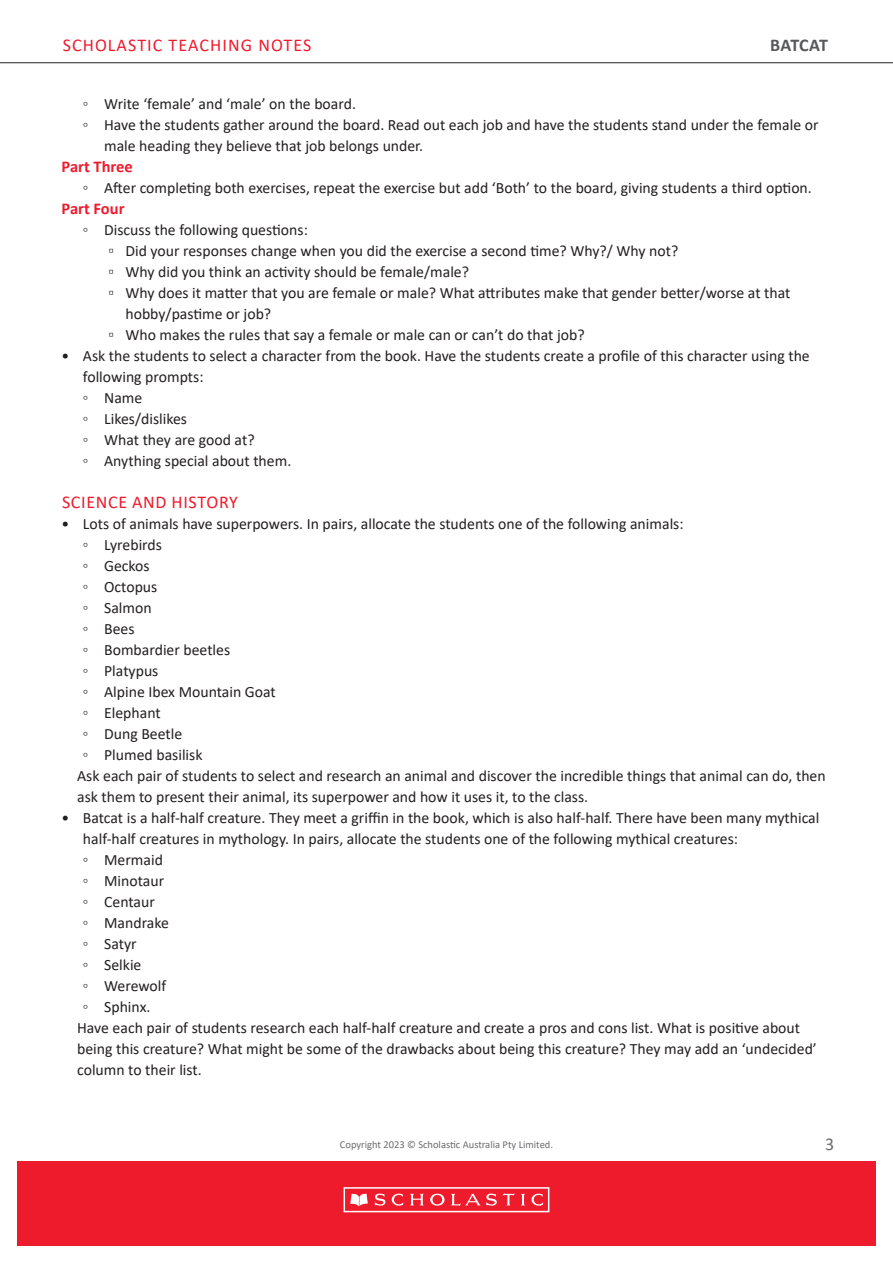
<style>
.page{position:relative;width:893px;height:1263px;background:#fff}
.page>*{position:absolute;margin:0;border:0;box-sizing:border-box;transform-origin:0 0}
.SUB_HEAD_2{font:18px "Calibri";letter-spacing:.05em;color:#ee1b2d}
.t1{font:700 18px "Calibri";color:#57585a}
.t2{font:18px "Calibri";color:#6c6d70}
.SUB_HEAD_3{font:700 16.5px "Calibri";color:#ee1b2d}
.Bullet_points_copy_2{font:15.75px/21px "Calibri";color:#231f20}
.t3{font:10.5px "Calibri";color:#6c6d70}
</style>
<div class="page">
<hr style="left:0;top:62px;width:893px;height:1px;background:#231f20">
<div style="left:17px;top:1161px;width:859px;height:85px;background:#ee1b2d"></div>
<div style="left:344px;top:1187px;width:205px;height:25px;border:2px solid #fff"></div>
<svg style="left:350px;top:1193px;width:18px;height:13px"></svg>
<svg style="left:375px;top:1193px;width:28px;height:13px"></svg>
<svg style="left:410px;top:1194px;width:14px;height:11px"></svg>
<svg style="left:521px;top:1194px;width:4px;height:11px"></svg>
<svg style="left:531px;top:1193px;width:12px;height:13px"></svg>
<svg style="left:430px;top:1194px;width:15px;height:11px"></svg>
<svg style="left:451px;top:1193px;width:64px;height:13px"></svg>
<p class="SUB_HEAD_2" style="left:63px;top:32px;width:250px">SCHOLASTIC TEACHING NOTES</p>
<p class="t1" style="left:770px;top:32px;width:59px">BATCAT</p>
<p class="Bullet_points_copy_2" style="left:83px;top:93px;width:275px">◦ Write ‘female’ and ‘male’ on the board.</p>
<p class="Bullet_points_copy_2" style="left:104px;top:114px;width:716px;text-indent:-21px">◦ Have the students gather around the board. Read out each job and have the students stand under the female or male heading they believe that job belongs under.</p>
<p class="SUB_HEAD_3" style="left:62px;top:155px;width:73px">Part Three</p>
<p class="Bullet_points_copy_2" style="left:83px;top:177px;width:730px">◦ After completing both exercises, repeat the exercise but add ‘Both’ to the board, giving students a third option.</p>
<p class="SUB_HEAD_3" style="left:62px;top:197px;width:64px">Part Four</p>
<p class="Bullet_points_copy_2" style="left:83px;top:219px;width:226px">◦ Discuss the following questions:</p>
<p class="Bullet_points_copy_2" style="left:108px;top:240px;width:571px">▫ Did your responses change when you did the exercise a second time? Why?/ Why not?</p>
<p class="Bullet_points_copy_2" style="left:108px;top:261px;width:362px">▫ Why did you think an activity should be female/male?</p>
<p class="Bullet_points_copy_2" style="left:125px;top:282px;width:666px;text-indent:-17px">▫ Why does it matter that you are female or male? What attributes make that gender better/worse at that hobby/pastime or job?</p>
<p class="Bullet_points_copy_2" style="left:108px;top:324px;width:478px">▫ Who makes the rules that say a female or male can or can’t do that job?</p>
<p class="Bullet_points_copy_2" style="left:83px;top:345px;width:728px;text-indent:-21px">• Ask the students to select a character from the book. Have the students create a profile of this character using the following prompts:</p>
<p class="Bullet_points_copy_2" style="left:83px;top:387px;width:61px">◦ Name</p>
<p class="Bullet_points_copy_2" style="left:83px;top:408px;width:106px">◦ Likes/dislikes</p>
<p class="Bullet_points_copy_2" style="left:83px;top:429px;width:173px">◦ What they are good at?</p>
<p class="Bullet_points_copy_2" style="left:83px;top:450px;width:210px">◦ Anything special about them.</p>
<p class="SUB_HEAD_2" style="left:62px;top:490px;width:178px">SCIENCE AND HISTORY</p>
<p class="Bullet_points_copy_2" style="left:62px;top:513px;width:623px">• Lots of animals have superpowers. In pairs, allocate the students one of the following animals:</p>
<p class="Bullet_points_copy_2" style="left:83px;top:534px;width:81px">◦ Lyrebirds</p>
<p class="Bullet_points_copy_2" style="left:83px;top:555px;width:68px">◦ Geckos</p>
<p class="Bullet_points_copy_2" style="left:83px;top:576px;width:76px">◦ Octopus</p>
<p class="Bullet_points_copy_2" style="left:83px;top:597px;width:70px">◦ Salmon</p>
<p class="Bullet_points_copy_2" style="left:83px;top:618px;width:53px">◦ Bees</p>
<p class="Bullet_points_copy_2" style="left:83px;top:639px;width:149px">◦ Bombardier beetles</p>
<p class="Bullet_points_copy_2" style="left:83px;top:660px;width:77px">◦ Platypus</p>
<p class="Bullet_points_copy_2" style="left:83px;top:681px;width:194px">◦ Alpine Ibex Mountain Goat</p>
<p class="Bullet_points_copy_2" style="left:83px;top:702px;width:79px">◦ Elephant</p>
<p class="Bullet_points_copy_2" style="left:83px;top:723px;width:101px">◦ Dung Beetle</p>
<p class="Bullet_points_copy_2" style="left:83px;top:744px;width:121px">◦ Plumed basilisk</p>
<p class="Bullet_points_copy_2" style="left:77px;top:765px;width:750px">Ask each pair of students to select and research an animal and discover the incredible things that animal can do, then ask them to present their animal, its superpower and how it uses it, to the class.</p>
<p class="Bullet_points_copy_2" style="left:83px;top:807px;width:738px;text-indent:-21px">• Batcat is a half-half creature. They meet a griffin in the book, which is also half-half. There have been many mythical half-half creatures in mythology. In pairs, allocate the students one of the following mythical creatures:</p>
<p class="Bullet_points_copy_2" style="left:83px;top:849px;width:82px">◦ Mermaid</p>
<p class="Bullet_points_copy_2" style="left:83px;top:870px;width:83px">◦ Minotaur</p>
<p class="Bullet_points_copy_2" style="left:83px;top:891px;width:74px">◦ Centaur</p>
<p class="Bullet_points_copy_2" style="left:83px;top:912px;width:88px">◦ Mandrake</p>
<p class="Bullet_points_copy_2" style="left:83px;top:933px;width:55px">◦ Satyr</p>
<p class="Bullet_points_copy_2" style="left:83px;top:954px;width:60px">◦ Selkie</p>
<p class="Bullet_points_copy_2" style="left:83px;top:975px;width:85px">◦ Werewolf</p>
<p class="Bullet_points_copy_2" style="left:83px;top:996px;width:69px">◦ Sphinx.</p>
<p class="Bullet_points_copy_2" style="left:77px;top:1017px;width:741px">Have each pair of students research each half-half creature and create a pros and cons list. What is positive about being this creature? What might be some of the drawbacks about being this creature? They may add an ‘undecided’ column to their list.</p>
<p class="t3" style="left:340px;top:1137px;width:215px">Copyright 2023 © Scholastic Australia Pty Limited.</p>
<p class="t2" style="left:825px;top:1131px;width:11px">3</p>
</div>
